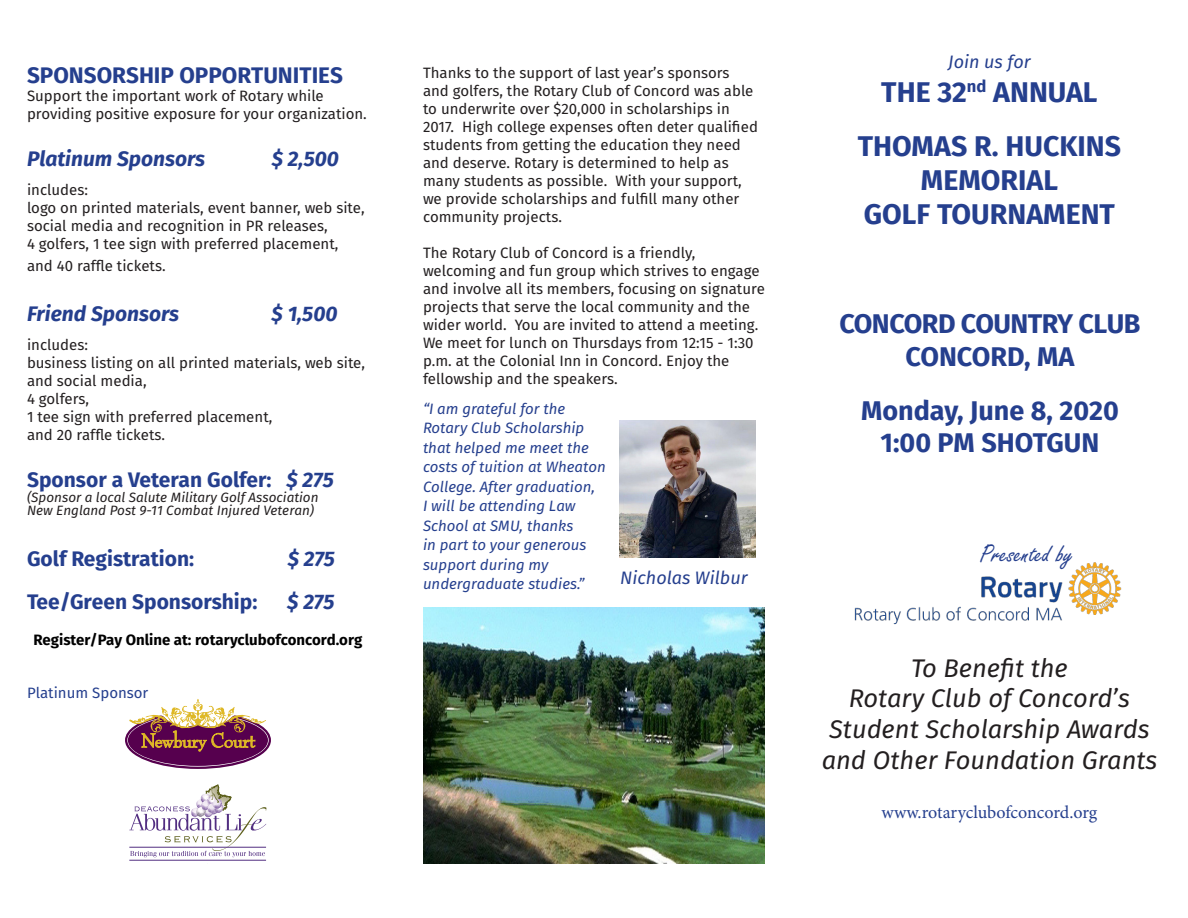
<style>
.page{position:relative;width:1188px;height:918px;background:#fff}
.page>*{position:absolute;margin:0;border:0;box-sizing:border-box;transform-origin:0 0}
.t1{font:700 28.5px "Fira Sans";color:#253f8e}
.t2{font:700 27px "Fira Sans";letter-spacing:-.01em;color:#253f8e}
.t3{font:27px "Freestyle Script";color:#253f8e}
.t4{font:italic 25.5px/30.6px "Fira Sans";color:#231f20}
.t5{font:700 22.5px "Fira Sans";color:#253f8e}
.t6{font:700 21px "Fira Sans";color:#253f8e}
.t7{font:italic 700 21px "Fira Sans";color:#253f8e}
.t8{font:18px "Minion Pro";letter-spacing:-.01em;color:#253f8e}
.t9{font:italic 18px "Fira Sans";color:#253f8e}
.t10{font:15px/18px "Fira Sans";color:#231f20}
.t11{font:italic 15px/19.5px "Fira Sans";color:#253f8e}
.t12{font:700 15px "Fira Sans";color:#000}
.t13{font:15px "Fira Sans";color:#253f8e}
.t14{font:italic 13.5px/13.5px "Fira Sans";color:#231f20}
.s1{font-style:italic}
</style>
<div class="page">
<img style="left:854px;top:562px;width:268px;height:63px">
<img style="left:423px;top:607px;width:342px;height:257px">
<img style="left:619px;top:421px;width:137px;height:136px">
<svg style="left:125px;top:699px;width:146px;height:70px"></svg>
<svg style="left:129px;top:785px;width:137px;height:72px"></svg>
<hr style="left:129px;top:847px;width:137px;height:1px;background:#522e81">
<hr style="left:129px;top:860px;width:137px;height:1px;background:#522e81">
<p class="t5" style="left:27px;top:60px;width:317px">SPONSORSHIP OPPORTUNITIES</p>
<p class="t10" style="left:27px;top:87px;width:298px">Support the important work of Rotary while</p>
<p class="t10" style="left:27px;top:105px;width:341px">providing positive exposure for your organization.</p>
<p class="t7" style="left:27px;top:144px;width:180px">Platinum Sponsors</p>
<p class="t7" style="left:272px;top:144px;width:69px">$ 2,500</p>
<p class="t10" style="left:27px;top:181px;width:62px">includes:</p>
<p class="t10" style="left:27px;top:199px;width:339px">logo on printed materials, event banner, web site, social media and recognition in PR releases,</p>
<p class="t10" style="left:27px;top:235px;width:313px">4 golfers, 1 tee sign with preferred placement,</p>
<p class="t10" style="left:27px;top:256px;width:140px">and 40 raffle tickets.</p>
<p class="t7" style="left:27px;top:299px;width:154px">Friend Sponsors</p>
<p class="t7" style="left:272px;top:299px;width:67px">$ 1,500</p>
<p class="t10" style="left:27px;top:336px;width:62px">includes:</p>
<p class="t10" style="left:27px;top:354px;width:340px">business listing on all printed materials, web site,</p>
<p class="t10" style="left:27px;top:372px;width:121px">and social media,</p>
<p class="t10" style="left:27px;top:390px;width:64px">4 golfers,</p>
<p class="t10" style="left:27px;top:408px;width:247px">1 tee sign with preferred placement, and 20 raffle tickets.</p>
<p class="t6" style="left:27px;top:465px;width:308px">Sponsor a Veteran Golfer: <span class="s1">$ 275</span></p>
<p class="t14" style="left:27px;top:490px;width:293px">(Sponsor a local Salute Military Golf Association<br>New England Post 9-11 Combat Injured Veteran)</p>
<p class="t6" style="left:27px;top:544px;width:169px">Golf Registration:</p>
<p class="t7" style="left:288px;top:544px;width:49px">$ 275</p>
<p class="t6" style="left:27px;top:587px;width:232px">Tee/Green Sponsorship:</p>
<p class="t7" style="left:287px;top:587px;width:49px">$ 275</p>
<p class="t12" style="left:34px;top:629px;width:330px">Register/Pay Online at: rotaryclubofconcord.org</p>
<p class="t13" style="left:27px;top:682px;width:123px">Platinum Sponsor</p>
<p class="t10" style="left:423px;top:64px;width:336px">Thanks to the support of last year’s sponsors and golfers, the Rotary Club of Concord was able to underwrite over $20,000 in scholarships in 2017. High college expenses often deter qualified students from getting the education they need and deserve. Rotary is determined to help as many students as possible. With your support, we provide scholarships and fulfill many other community projects.</p>
<p class="t10" style="left:423px;top:244px;width:344px">The Rotary Club of Concord is a friendly, welcoming and fun group which strives to engage and involve all its members, focusing on signature projects that serve the local community and the wider world. You are invited to attend a meeting.<br>We meet for lunch on Thursdays from 12:15 - 1:30 p.m. at the Colonial Inn in Concord. Enjoy the fellowship and the speakers.</p>
<p class="t11" style="left:423px;top:399px;width:184px">“I am grateful for the<br>Rotary Club Scholarship that helped me meet the costs of tuition at Wheaton<br>College. After graduation,<br>I will be attending Law<br>School at SMU, thanks<br>in part to your generous support during my undergraduate studies.”</p>
<p class="t9" style="left:620px;top:565px;width:129px">Nicholas Wilbur</p>
<p class="t9" style="left:948px;top:49px;width:84px">Join us for</p>
<p class="t1" style="left:881px;top:72px;width:218px">THE 32<sup>nd</sup> ANNUAL</p>
<p class="t1" style="left:858px;top:126px;width:265px">THOMAS R. HUCKINS</p>
<p class="t1" style="left:921px;top:160px;width:138px">MEMORIAL</p>
<p class="t1" style="left:864px;top:194px;width:253px">GOLF TOURNAMENT</p>
<p class="t2" style="left:839px;top:305px;width:303px">CONCORD COUNTRY CLUB</p>
<p class="t2" style="left:905px;top:337px;width:171px">CONCORD, MA</p>
<p class="t2" style="left:861px;top:391px;width:259px">Monday, June 8, 2020</p>
<p class="t2" style="left:881px;top:424px;width:220px">1:00 PM SHOTGUN</p>
<p class="t3" style="left:980px;top:539px;width:95px">Presented by</p>
<p class="t4" style="left:911px;top:653px;width:158px">To Benefit the</p>
<p class="t4" style="left:849px;top:683px;width:283px">Rotary Club of Concord’s</p>
<p class="t4" style="left:822px;top:714px;width:337px">Student Scholarship Awards and Other Foundation Grants</p>
<p class="t8" style="left:882px;top:800px;width:217px">www.rotaryclubofconcord.org</p>
</div>
